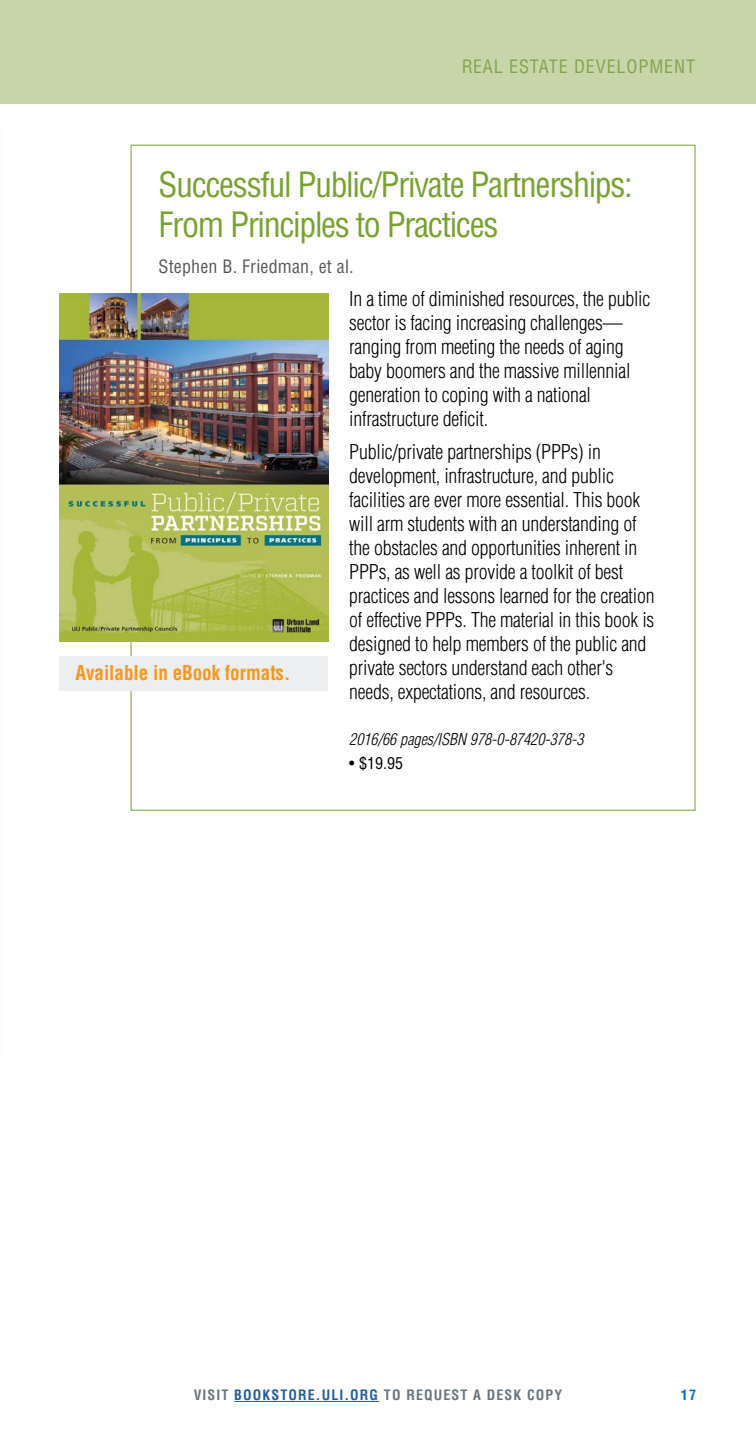
<style>
.page{position:relative;width:756px;height:1440px;background:#fff}
.page>*{position:absolute;margin:0;border:0;box-sizing:border-box;transform-origin:0 0}
.t1{font:condensed 34px/40px "Helvetica LT Std";letter-spacing:-.04em;color:#78a22f}
.t2{font:300 condensed 20px/24px "Helvetica LT Std";letter-spacing:-.01em;color:#000}
.t3{font:700 condensed 20px "Helvetica LT Std";color:#f8971d;scale:.95 1}
.t4{font:condensed 18px "Helvetica LT Std";letter-spacing:.01em;color:#58595b}
.t5{font:condensed 18px "Helvetica LT Std";letter-spacing:.05em;color:#78a22f}
.t6{font:italic 300 condensed 16px "Helvetica LT Std";color:#000}
.t7{font:condensed 16px "Helvetica LT Std";color:#000}
.t8{font:700 condensed 14px "Helvetica LT Std";letter-spacing:.08em;color:#6a747b}
.t9{font:700 condensed 14px "Helvetica LT Std";color:#036cb6}
.s1{color:#215e9e}
</style>
<div class="page">
<div style="left:0;top:0;width:756px;height:104px;background:#c6d6a8"></div>
<hr style="left:234px;top:1401px;width:145px;height:1px;background:#215e9e">
<img style="left:60px;top:294px;width:268px;height:347px">
<div style="left:60px;top:656px;width:268px;height:34px;background:#eceef0"></div>
<p class="t5" style="left:461px;top:56px;width:235px">REAL ESTATE DEVELOPMENT</p>
<h1 class="t1" style="left:159px;top:165px;width:476px">Successful Public/Private Partnerships:<br>From Principles to Practices</h1>
<p class="t4" style="left:159px;top:255px;width:194px">Stephen B. Friedman, et al.</p>
<p class="t2" style="left:349px;top:287px;width:303px">In a time of diminished resources, the public sector is facing increasing challenges— ranging from meeting the needs of aging baby boomers and the massive millennial generation to coping with a national infrastructure deficit.</p>
<p class="t2" style="left:349px;top:440px;width:307px">Public/private partnerships (PPPs) in development, infrastructure, and public facilities are ever more essential. This book will arm students with an understanding of the obstacles and opportunities inherent in PPPs, as well as provide a toolkit of best practices and lessons learned for the creation of effective PPPs. The material in this book is designed to help members of the public and private sectors understand each other's needs, expectations, and resources.</p>
<p class="t6" style="left:349px;top:729px;width:236px">2016/66 pages/ISBN 978-0-87420-378-3</p>
<p class="t7" style="left:349px;top:753px;width:55px">• $19.95</p>
<p class="t3" style="left:76px;top:661px;width:228px">Available in eBook formats.</p>
<p class="t8" style="left:194px;top:1386px;width:370px">VISIT <span class="s1">BOOKSTORE.ULI.ORG</span> TO REQUEST A DESK COPY</p>
<p class="t9" style="left:681px;top:1386px;width:17px">17</p>
</div>
